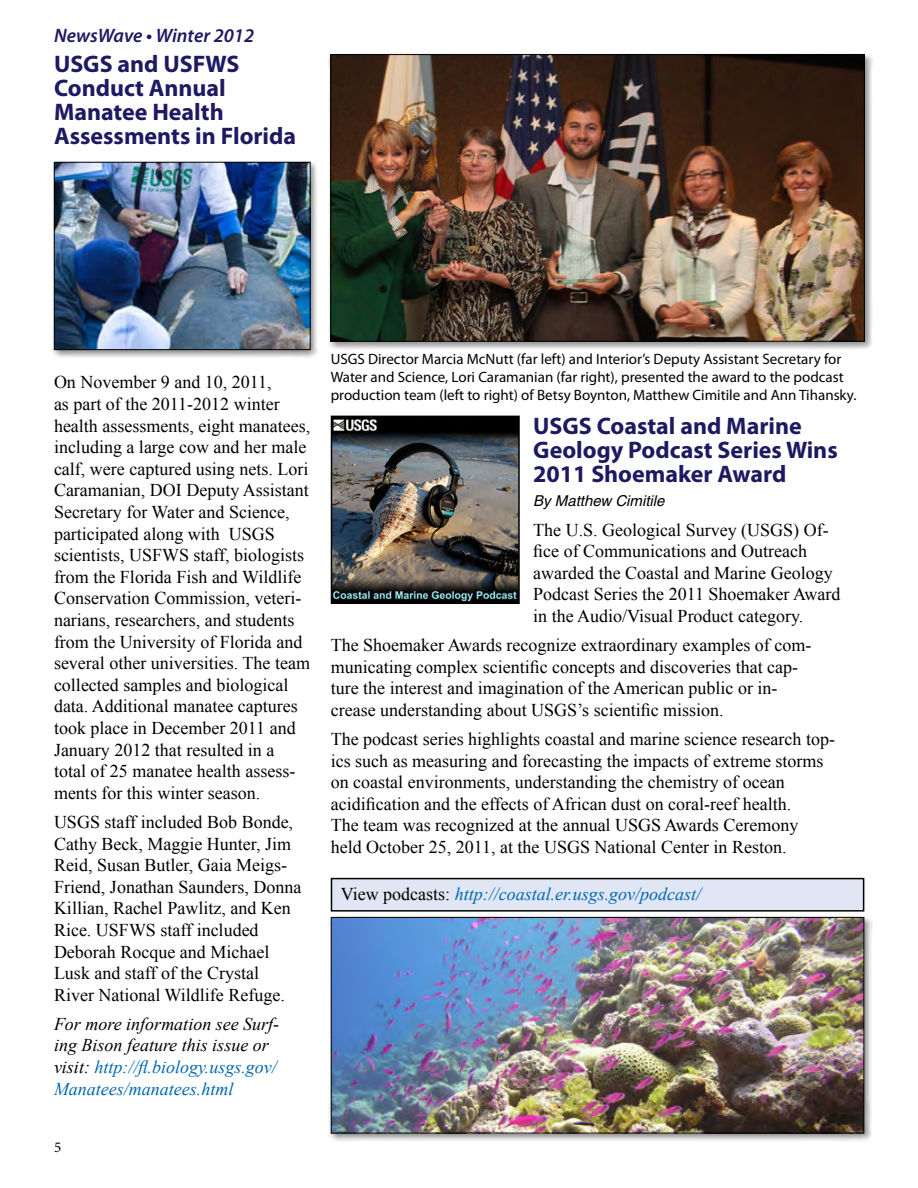
<style>
.page{position:relative;width:918px;height:1188px;background:#fff}
.page>*{position:absolute;margin:0;border:0;box-sizing:border-box;transform-origin:0 0}
.Heading_1{font:700 24px/24px "Myriad Pro";color:#1d1a62}
.t1{font:italic 600 19.5px "Myriad Pro";color:#1d1a62}
.Body_copy{font:18px/21.6px "Times New Roman";color:#000}
.Body_copy-2{font:italic 18px/21.6px "Times New Roman";color:#000}
.t2{font:italic 18px "Times New Roman";color:#0067b1}
.photo_captions{font:15px/18px "Myriad Pro";color:#000}
.authors{font:italic 15px "Helvetica";color:#000}
.t3{font:15px "Minion Pro";color:#000}
.s1{color:#0067b1}
.s2{font-style:normal;color:#000}
</style>
<div class="page">
<img style="left:334px;top:419px;width:183px;height:182px">
<div style="left:331px;top:416px;width:189px;height:188px;border:2px solid #000"></div>
<div style="left:328px;top:52px;width:546px;height:299px;background:#000;opacity:.45"></div>
<img style="left:332px;top:56px;width:531px;height:284px">
<div style="left:330px;top:54px;width:535px;height:288px;border:1px solid #000"></div>
<div style="left:329px;top:915px;width:544px;height:227px;background:#000;opacity:.45"></div>
<img style="left:333px;top:919px;width:529px;height:213px">
<div style="left:331px;top:917px;width:533px;height:217px;border:1px solid #000"></div>
<div style="left:52px;top:160px;width:267px;height:199px;background:#000;opacity:.45"></div>
<img style="left:56px;top:164px;width:252px;height:184px">
<div style="left:54px;top:162px;width:256px;height:188px;border:1px solid #000"></div>
<div style="left:332px;top:879px;width:532px;height:32px;background:#e0e6f4"></div>
<div style="left:331px;top:878px;width:533px;height:34px;border:2px solid #000"></div>
<p class="t1" style="left:54px;top:23px;width:202px">NewsWave • Winter 2012</p>
<p class="Heading_1" style="left:54px;top:51px;width:244px">USGS and USFWS<br>Conduct Annual<br>Manatee Health<br>Assessments in Florida</p>
<p class="Body_copy" style="left:54px;top:371px;width:258px">On November 9 and 10, 2011,<br>as part of the 2011-2012 winter health assessments, eight manatees, including a large cow and her male calf, were captured using nets. Lori Caramanian, DOI Deputy Assistant Secretary for Water and Science, participated along with USGS scientists, USFWS staff, biologists from the Florida Fish and Wildlife Conservation Commission, veteri&shy;narians, researchers, and students from the University of Florida and several other universities. The team collected samples and biological data. Additional manatee captures took place in December 2011 and January 2012 that resulted in a total of 25 manatee health assess&shy;ments for this winter season.</p>
<p class="Body_copy" style="left:54px;top:811px;width:249px">USGS staff included Bob Bonde,<br>Cathy Beck, Maggie Hunter, Jim<br>Reid, Susan Butler, Gaia Meigs-<br>Friend, Jonathan Saunders, Donna<br>Killian, Rachel Pawlitz, and Ken<br>Rice. USFWS staff included<br>Deborah Rocque and Michael<br>Lusk and staff of the Crystal<br>River National Wildlife Refuge.</p>
<p class="Body_copy-2" style="left:54px;top:1013px;width:227px">For more information see Surf&shy;ing Bison feature this issue or visit: <span class="s1">http://fl.biology.usgs.gov/<br>Manatees/manatees.html</span></p>
<p class="t3" style="left:54px;top:1137px;width:9px">5</p>
<p class="photo_captions" style="left:331px;top:349px;width:527px">USGS Director Marcia McNutt (far left) and Interior’s Deputy Assistant Secretary for<br>Water and Science, Lori Caramanian (far right), presented the award to the podcast production team (left to right) of Betsy Boynton, Matthew Cimitile and Ann Tihansky.</p>
<p class="Heading_1" style="left:533px;top:413px;width:306px">USGS Coastal and Marine<br>Geology Podcast Series Wins<br>2011 Shoemaker Award</p>
<p class="authors" style="left:533px;top:492px;width:133px">By Matthew Cimitile</p>
<p class="Body_copy" style="left:533px;top:518px;width:309px">The U.S. Geological Survey (USGS) Of&shy;fice of Communications and Outreach awarded the Coastal and Marine Geology Podcast Series the 2011 Shoemaker Award in the Audio/Visual Product category.</p>
<p class="Body_copy" style="left:331px;top:634px;width:482px">The Shoemaker Awards recognize extraordinary examples of com&shy;municating complex scientific concepts and discoveries that cap&shy;ture the interest and imagination of the American public or in&shy;crease understanding about USGS’s scientific mission.</p>
<p class="Body_copy" style="left:331px;top:728px;width:506px">The podcast series highlights coastal and marine science research top&shy;ics such as measuring and forecasting the impacts of extreme storms on coastal environments, understanding the chemistry of ocean acidification and the effects of African dust on coral-reef health.<br>The team was recognized at the annual USGS Awards Ceremony<br>held October 25, 2011, at the USGS National Center in Reston.</p>
<p class="t2" style="left:341px;top:882px;width:362px"><span class="s2">View podcasts:</span> http://coastal.er.usgs.gov/podcast/</p>
</div>
